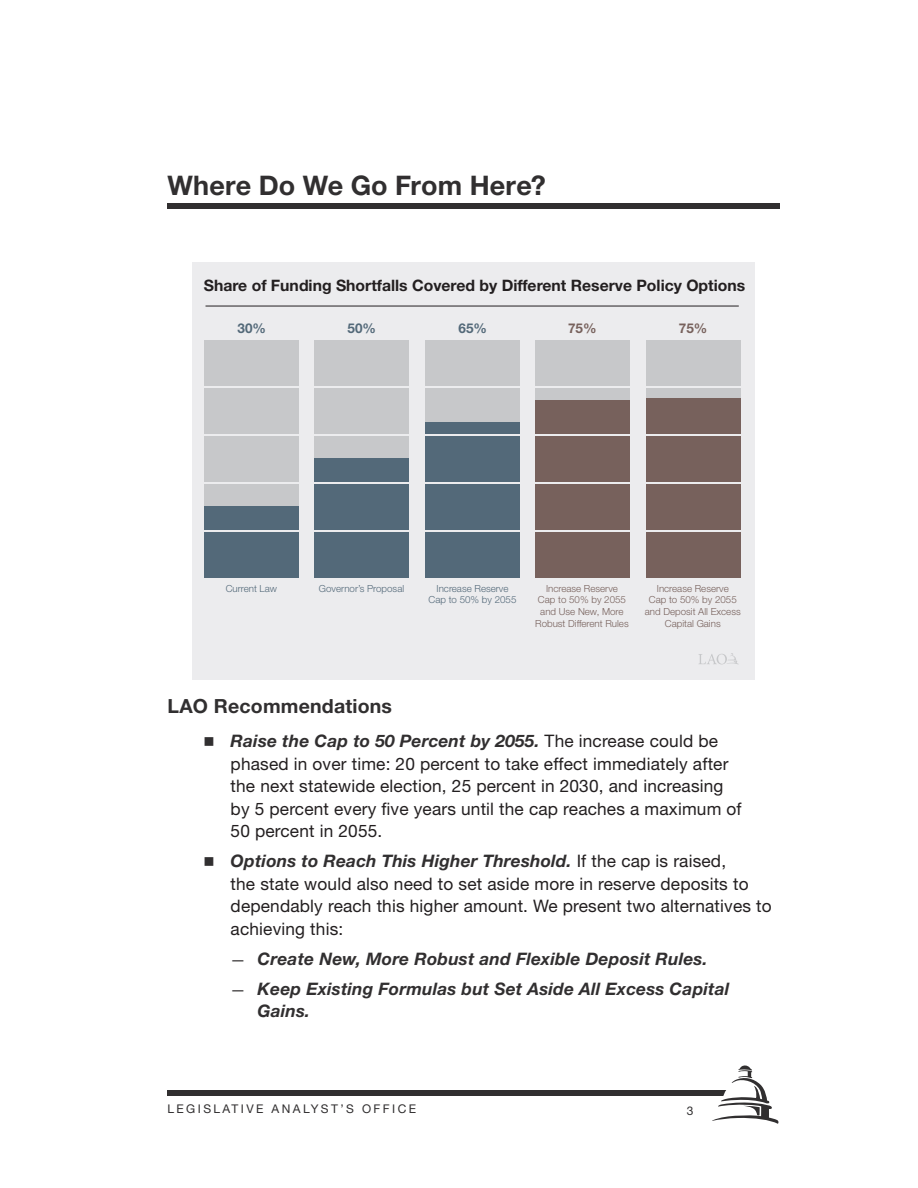
<style>
.page{position:relative;width:918px;height:1188px;background:#fff}
.page>*{position:absolute;margin:0;border:0;box-sizing:border-box;transform-origin:0 0}
.Page_Title{font:700 27px "Helvetica Neue LT Pro";letter-spacing:.005em;color:#312f30}
.Heading_3{font:700 19.5px "Helvetica Neue LT Pro";letter-spacing:.01em;color:#312f30}
.t1{font:17.25px/22.5px "Helvetica Neue LT Pro";letter-spacing:.01em;color:#231f20}
.t2{font:italic 700 17.25px/22.5px "Helvetica Neue LT Pro";letter-spacing:.01em;color:#312f30}
.t3{font:700 15.75px "Helvetica Neue LT Pro";color:#231f20}
.t4{font:700 13.5px "Helvetica Neue LT Pro";color:#536979}
.t5{font:700 13.5px "Helvetica Neue LT Pro";color:#77615c}
.t6{font:12px "Helvetica Neue LT Pro";letter-spacing:.2em;color:#312f30}
.t7{font:300 9.75px/11.7px "Helvetica Neue LT Pro";color:#77615c;text-align:center}
.t8{font:300 9.75px/11.7px "Helvetica Neue LT Pro";color:#536979;text-align:center}
.s1{font-weight:700;font-style:italic;color:#312f30}
.s2{font-weight:400;font-style:normal;font-size:15px}
</style>
<div class="page">
<div style="left:168px;top:1090px;width:567px;height:5px;background:#312f30"></div>
<svg style="left:712px;top:1065px;width:67px;height:59px"></svg>
<div style="left:168px;top:204px;width:612px;height:5px;background:#312f30"></div>
<div style="left:193px;top:262px;width:562px;height:418px;background:#ececee"></div>
<svg style="left:698px;top:653px;width:40px;height:12px"></svg>
<hr style="left:206px;top:306px;width:533px;height:1px;background:#231f20">
<div style="left:204px;top:388px;width:95px;height:45px;background:#c7c8ca"></div>
<div style="left:204px;top:436px;width:95px;height:45px;background:#c7c8ca"></div>
<div style="left:204px;top:484px;width:95px;height:45px;background:#c7c8ca"></div>
<div style="left:204px;top:532px;width:95px;height:45px;background:#536979"></div>
<div style="left:204px;top:340px;width:95px;height:45px;background:#c7c8ca"></div>
<div style="left:314px;top:388px;width:95px;height:45px;background:#c7c8ca"></div>
<div style="left:314px;top:436px;width:95px;height:45px;background:#c7c8ca"></div>
<div style="left:314px;top:484px;width:95px;height:45px;background:#536979"></div>
<div style="left:314px;top:532px;width:95px;height:45px;background:#536979"></div>
<div style="left:314px;top:340px;width:95px;height:45px;background:#c7c8ca"></div>
<div style="left:204px;top:506px;width:95px;height:23px;background:#536979"></div>
<div style="left:314px;top:458px;width:95px;height:23px;background:#536979"></div>
<div style="left:425px;top:388px;width:95px;height:45px;background:#c7c8ca"></div>
<div style="left:425px;top:436px;width:95px;height:45px;background:#536979"></div>
<div style="left:425px;top:484px;width:95px;height:45px;background:#536979"></div>
<div style="left:425px;top:532px;width:95px;height:45px;background:#536979"></div>
<div style="left:425px;top:340px;width:95px;height:45px;background:#c7c8ca"></div>
<div style="left:425px;top:422px;width:95px;height:11px;background:#536979"></div>
<div style="left:535px;top:388px;width:94px;height:45px;background:#c7c8ca"></div>
<div style="left:535px;top:436px;width:94px;height:45px;background:#77615c"></div>
<div style="left:535px;top:484px;width:94px;height:45px;background:#77615c"></div>
<div style="left:535px;top:532px;width:94px;height:45px;background:#77615c"></div>
<div style="left:535px;top:340px;width:94px;height:45px;background:#c7c8ca"></div>
<div style="left:646px;top:388px;width:94px;height:45px;background:#c7c8ca"></div>
<div style="left:646px;top:436px;width:94px;height:45px;background:#77615c"></div>
<div style="left:646px;top:484px;width:94px;height:45px;background:#77615c"></div>
<div style="left:646px;top:532px;width:94px;height:45px;background:#77615c"></div>
<div style="left:646px;top:340px;width:94px;height:45px;background:#c7c8ca"></div>
<div style="left:535px;top:400px;width:94px;height:33px;background:#77615c"></div>
<div style="left:646px;top:398px;width:94px;height:35px;background:#77615c"></div>
<p class="Page_Title" style="left:168px;top:169px;width:380px">Where Do We Go From Here?</p>
<p class="t3" style="left:204px;top:276px;width:543px">Share of Funding Shortfalls Covered by Different Reserve Policy Options</p>
<p class="t4" style="left:238px;top:319px;width:30px">30%</p>
<p class="t4" style="left:348px;top:319px;width:30px">50%</p>
<p class="t4" style="left:458px;top:319px;width:30px">65%</p>
<p class="t5" style="left:568px;top:319px;width:30px">75%</p>
<p class="t5" style="left:679px;top:319px;width:30px">75%</p>
<p class="t8" style="left:226px;top:582px;width:53px">Current Law</p>
<p class="t8" style="left:319px;top:582px;width:87px">Governor’s Proposal</p>
<p class="t8" style="left:429px;top:582px;width:89px">Increase Reserve<br>Cap to 50% by 2055</p>
<p class="t7" style="left:535px;top:582px;width:95px">Increase Reserve<br>Cap to 50% by 2055 and Use New, More<br>Robust Different Rules</p>
<p class="t7" style="left:645px;top:582px;width:97px">Increase Reserve<br>Cap to 50% by 2055 and Deposit All Excess<br>Capital Gains</p>
<p class="Heading_3" style="left:168px;top:694px;width:226px">LAO Recommendations</p>
<p class="t1" style="left:231px;top:730px;width:513px"><span class="s1">Raise the Cap to 50 Percent by 2055.</span> The increase could be phased in over time: 20 percent to take effect immediately after the next statewide election, 25 percent in 2030, and increasing by 5 percent every five years until the cap reaches a maximum of 50 percent in 2055.</p>
<p class="t1" style="left:231px;top:850px;width:543px"><span class="s1">Options to Reach This Higher Threshold.</span> If the cap is raised,<br>the state would also need to set aside more in reserve deposits to dependably reach this higher amount. We present two alternatives to achieving this:</p>
<p class="t2" style="left:231px;top:947px;width:478px"><span class="s2">—</span> Create New, More Robust and Flexible Deposit Rules.</p>
<p class="t2" style="left:258px;top:977px;width:473px;text-indent:-27px"><span class="s2">—</span> Keep Existing Formulas but Set Aside All Excess Capital<br>Gains.</p>
<p class="t6" style="left:168px;top:1101px;width:250px">LEGISLATIVE ANALYST’S OFFICE</p>
<p class="t6" style="left:687px;top:1103px;width:8px">3</p>
</div>
